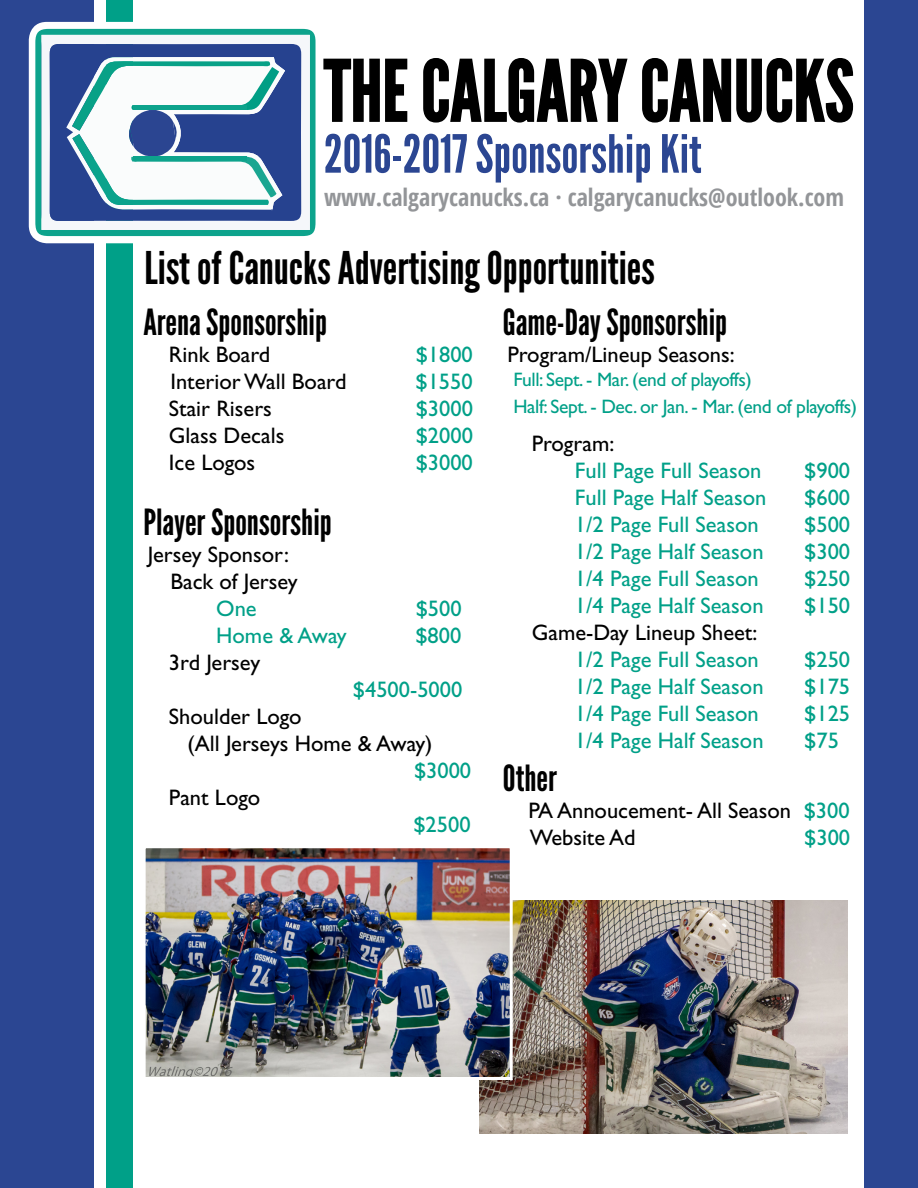
<style>
.page{position:relative;width:918px;height:1188px;background:#fff}
.page>*{position:absolute;margin:0;border:0;box-sizing:border-box;transform-origin:0 0}
.t1{font:84px "League Gothic";color:#000}
.t2{font:52.5px "League Gothic";color:#2b4692}
.t3{font:45px "League Gothic";color:#000}
.t4{font:36px "League Gothic";color:#000}
.t5{font:700 condensed 24px "Open Sans";color:#939598}
.t6{font:22.5px "Gill Sans";color:#00a088}
.t7{font:22.5px "Gill Sans";color:#000}
.t8{font:19.5px "Gill Sans";letter-spacing:-.02em;color:#00a088}
.s1{color:#00a088}
</style>
<div class="page">
<div style="left:864px;top:0;width:54px;height:1188px;background:#2b4692"></div>
<div style="left:0;top:0;width:94px;height:1188px;background:#2b4692"></div>
<div style="left:106px;top:0;width:27px;height:1188px;background:#00a088"></div>
<svg style="left:29px;top:22px;width:276px;height:221px"></svg>
<svg style="left:35px;top:29px;width:281px;height:207px;background:#1ea894"></svg>
<div style="left:42px;top:35px;width:268px;height:195px;background:#f5f7fa"></div>
<div style="left:50px;top:44px;width:251px;height:177px;background:#26428f"></div>
<svg style="left:66px;top:57px;width:219px;height:154px"></svg>
<svg style="left:323px;top:58px;width:85px;height:64px"></svg>
<svg style="left:423px;top:58px;width:205px;height:65px"></svg>
<svg style="left:642px;top:58px;width:212px;height:65px"></svg>
<img style="left:479px;top:901px;width:369px;height:233px">
<img style="left:147px;top:849px;width:362px;height:227px">
<div style="left:143px;top:845px;width:370px;height:235px;border:3px solid #fff"></div>
<div style="left:133px;top:105px;width:113px;height:5px;background:#0da38c"></div>
<hr style="left:133px;top:157px;width:113px;height:4px;background:#0da38c">
<p class="t1" style="left:324px;top:41px;width:531px">THE CALGARY CANUCKS</p>
<p class="t2" style="left:324px;top:123px;width:379px">2016-2017 Sponsorship Kit</p>
<p class="t5" style="left:324px;top:180px;width:522px">www.calgarycanucks.ca · calgarycanucks@outlook.com</p>
<p class="t3" style="left:145px;top:241px;width:512px">List of Canucks Advertising Opportunities</p>
<p class="t4" style="left:143px;top:301px;width:185px">Arena Sponsorship</p>
<p class="t7" style="left:169px;top:341px;width:103px">Rink Board</p>
<p class="t6" style="left:416px;top:341px;width:59px">$1800</p>
<p class="t7" style="left:170px;top:368px;width:178px">Interior Wall Board</p>
<p class="t6" style="left:416px;top:368px;width:59px">$1550</p>
<p class="t7" style="left:169px;top:395px;width:105px">Stair Risers</p>
<p class="t6" style="left:416px;top:395px;width:59px">$3000</p>
<p class="t7" style="left:169px;top:422px;width:117px">Glass Decals</p>
<p class="t6" style="left:416px;top:422px;width:59px">$2000</p>
<p class="t7" style="left:169px;top:449px;width:88px">Ice Logos</p>
<p class="t6" style="left:416px;top:449px;width:59px">$3000</p>
<p class="t4" style="left:143px;top:500px;width:190px">Player Sponsorship</p>
<p class="t7" style="left:148px;top:541px;width:143px">Jersey Sponsor:</p>
<p class="t7" style="left:170px;top:568px;width:129px">Back of Jersey</p>
<p class="t6" style="left:216px;top:595px;width:42px">One</p>
<p class="t6" style="left:416px;top:595px;width:47px">$500</p>
<p class="t6" style="left:216px;top:622px;width:132px">Home &amp; Away</p>
<p class="t6" style="left:415px;top:622px;width:47px">$800</p>
<p class="t7" style="left:169px;top:649px;width:93px">3rd Jersey</p>
<p class="t6" style="left:353px;top:676px;width:111px">$4500-5000</p>
<p class="t7" style="left:169px;top:703px;width:134px">Shoulder Logo</p>
<p class="t7" style="left:188px;top:730px;width:246px">(All Jerseys Home &amp; Away)</p>
<p class="t6" style="left:414px;top:757px;width:59px">$3000</p>
<p class="t7" style="left:169px;top:784px;width:93px">Pant Logo</p>
<p class="t6" style="left:413px;top:811px;width:59px">$2500</p>
<p class="t4" style="left:503px;top:301px;width:226px">Game-Day Sponsorship</p>
<p class="t7" style="left:507px;top:341px;width:229px">Program/Lineup Seasons:</p>
<p class="t8" style="left:513px;top:368px;width:240px">Full: Sept. - Mar. (end of playoffs)</p>
<p class="t8" style="left:513px;top:395px;width:345px">Half: Sept. - Dec. or Jan. - Mar. (end of playoffs)</p>
<p class="t7" style="left:532px;top:430px;width:84px">Program:</p>
<p class="t6" style="left:575px;top:457px;width:188px">Full Page Full Season</p>
<p class="t6" style="left:804px;top:457px;width:47px">$900</p>
<p class="t6" style="left:575px;top:484px;width:193px">Full Page Half Season</p>
<p class="t6" style="left:804px;top:484px;width:47px">$600</p>
<p class="t6" style="left:575px;top:511px;width:185px">1/2 Page Full Season</p>
<p class="t6" style="left:804px;top:511px;width:47px">$500</p>
<p class="t6" style="left:575px;top:538px;width:190px">1/2 Page Half Season</p>
<p class="t6" style="left:804px;top:538px;width:47px">$300</p>
<p class="t6" style="left:575px;top:565px;width:185px">1/4 Page Full Season</p>
<p class="t6" style="left:804px;top:565px;width:47px">$250</p>
<p class="t6" style="left:575px;top:592px;width:190px">1/4 Page Half Season</p>
<p class="t6" style="left:804px;top:592px;width:47px">$150</p>
<p class="t7" style="left:532px;top:619px;width:227px">Game-Day Lineup Sheet:</p>
<p class="t6" style="left:575px;top:646px;width:185px">1/2 Page Full Season</p>
<p class="t6" style="left:804px;top:646px;width:47px">$250</p>
<p class="t6" style="left:575px;top:673px;width:190px">1/2 Page Half Season</p>
<p class="t6" style="left:804px;top:673px;width:47px">$175</p>
<p class="t6" style="left:575px;top:700px;width:185px">1/4 Page Full Season</p>
<p class="t6" style="left:804px;top:700px;width:47px">$125</p>
<p class="t6" style="left:575px;top:727px;width:190px">1/4 Page Half Season</p>
<p class="t6" style="left:804px;top:727px;width:36px">$75</p>
<p class="t4" style="left:503px;top:757px;width:56px">Other</p>
<p class="t7" style="left:528px;top:797px;width:323px">PA Annoucement- All Season <span class="s1">$300</span></p>
<p class="t7" style="left:530px;top:824px;width:107px">Website Ad</p>
<p class="t6" style="left:804px;top:824px;width:47px">$300</p>
</div>
